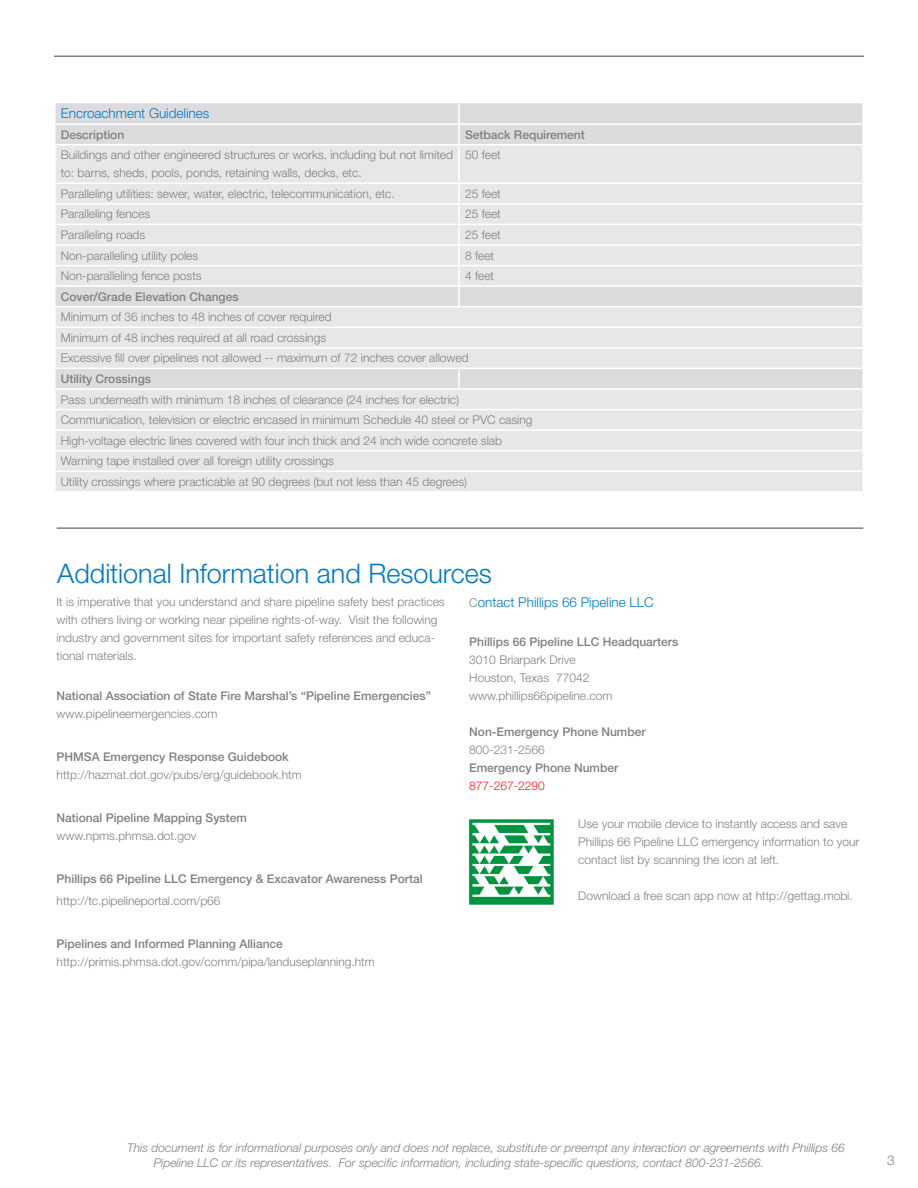
<style>
.page{position:relative;width:918px;height:1188px;background:#fff}
.page>*{position:absolute;margin:0;border:0;box-sizing:border-box;transform-origin:0 0}
.t1{font:300 27px "Helvetica Neue LT Std";color:#0079c2}
.t2{font:300 13.5px "Helvetica Neue LT Std";color:#0079c2}
.t3{font:300 13.5px "Helvetica Neue LT Std";color:#807f83}
.t4{font:300 12px/18px "Helvetica Neue LT Std";color:#808083}
.t5{font:500 12px "Helvetica Neue LT Std";color:#808083}
.t6{font:italic 300 12px/15px "Helvetica Neue LT Std";color:#807f83}
.t7{font:300 12px/18px "Helvetica Neue LT Std";color:#807f83}
.t8{font:300 12px "Helvetica Neue LT Std";color:#ee1d23}
.s1{font-size:12px;color:#808083}
</style>
<div class="page">
<hr style="left:54px;top:56px;width:810px;height:1px;background:#807f83">
<div style="left:56px;top:103px;width:806px;height:41px;background:#dcdcde"></div>
<svg style="left:56px;top:145px;width:806px;height:346px;background:#e5e6e8"></svg>
<hr style="left:54px;top:123px;width:405px;height:2px;background:#fff">
<hr style="left:459px;top:123px;width:405px;height:2px;background:#fff">
<hr style="left:54px;top:368px;width:405px;height:1px;background:#fff">
<hr style="left:459px;top:368px;width:405px;height:1px;background:#fff">
<svg style="left:55px;top:125px;width:1px;height:19px"></svg>
<hr style="left:458px;top:103px;width:2px;height:20px;background:#fff">
<svg style="left:458px;top:125px;width:2px;height:19px"></svg>
<svg style="left:862px;top:125px;width:1px;height:19px"></svg>
<svg style="left:458px;top:369px;width:2px;height:19px"></svg>
<hr style="left:459px;top:285px;width:405px;height:2px;background:#fff">
<hr style="left:458px;top:145px;width:2px;height:38px;background:#fff">
<svg style="left:458px;top:184px;width:2px;height:122px"></svg>
<hr style="left:54px;top:285px;width:405px;height:2px;background:#fff">
<hr style="left:54px;top:183px;width:405px;height:1px;background:#fff">
<hr style="left:459px;top:183px;width:405px;height:1px;background:#fff">
<hr style="left:54px;top:203px;width:405px;height:2px;background:#fff">
<hr style="left:459px;top:203px;width:405px;height:2px;background:#fff">
<hr style="left:54px;top:224px;width:405px;height:1px;background:#fff">
<hr style="left:459px;top:224px;width:405px;height:1px;background:#fff">
<hr style="left:54px;top:244px;width:405px;height:2px;background:#fff">
<svg style="left:55px;top:184px;width:1px;height:122px"></svg>
<hr style="left:459px;top:244px;width:405px;height:2px;background:#fff">
<svg style="left:862px;top:184px;width:1px;height:122px"></svg>
<hr style="left:54px;top:265px;width:405px;height:1px;background:#fff">
<hr style="left:459px;top:265px;width:405px;height:1px;background:#fff">
<hr style="left:54px;top:306px;width:405px;height:1px;background:#fff">
<hr style="left:459px;top:306px;width:405px;height:1px;background:#fff">
<hr style="left:54px;top:327px;width:405px;height:1px;background:#fff">
<hr style="left:459px;top:327px;width:405px;height:1px;background:#fff">
<hr style="left:54px;top:347px;width:405px;height:2px;background:#fff">
<hr style="left:459px;top:347px;width:405px;height:2px;background:#fff">
<hr style="left:54px;top:388px;width:405px;height:2px;background:#fff">
<hr style="left:459px;top:388px;width:405px;height:2px;background:#fff">
<hr style="left:54px;top:409px;width:405px;height:1px;background:#fff">
<hr style="left:459px;top:409px;width:405px;height:1px;background:#fff">
<hr style="left:54px;top:429px;width:405px;height:2px;background:#fff">
<hr style="left:459px;top:429px;width:405px;height:2px;background:#fff">
<hr style="left:54px;top:450px;width:405px;height:1px;background:#fff">
<svg style="left:55px;top:328px;width:1px;height:163px"></svg>
<hr style="left:459px;top:450px;width:405px;height:1px;background:#fff">
<svg style="left:862px;top:328px;width:1px;height:163px"></svg>
<hr style="left:54px;top:470px;width:405px;height:2px;background:#fff">
<hr style="left:459px;top:470px;width:405px;height:2px;background:#fff">
<hr style="left:57px;top:527px;width:806px;height:2px;background:#808083">
<img style="left:469px;top:819px;width:85px;height:86px">
<p class="t2" style="left:61px;top:105px;width:150px">Encroachment Guidelines</p>
<p class="t5" style="left:61px;top:127px;width:65px">Description</p>
<p class="t5" style="left:465px;top:127px;width:121px">Setback Requirement</p>
<p class="t4" style="left:61px;top:146px;width:394px">Buildings and other engineered structures or works, including but not limited to: barns, sheds, pools, ponds, retaining walls, decks, etc.</p>
<p class="t4" style="left:465px;top:146px;width:37px">50 feet</p>
<p class="t4" style="left:61px;top:184px;width:336px">Paralleling utilities: sewer, water, electric, telecommunication, etc.</p>
<p class="t4" style="left:465px;top:184px;width:37px">25 feet</p>
<p class="t4" style="left:61px;top:205px;width:91px">Paralleling fences</p>
<p class="t4" style="left:465px;top:205px;width:37px">25 feet</p>
<p class="t4" style="left:61px;top:225px;width:86px">Paralleling roads</p>
<p class="t4" style="left:465px;top:225px;width:37px">25 feet</p>
<p class="t4" style="left:61px;top:246px;width:139px">Non-paralleling utility poles</p>
<p class="t4" style="left:465px;top:246px;width:31px">8 feet</p>
<p class="t4" style="left:61px;top:267px;width:142px">Non-paralleling fence posts</p>
<p class="t4" style="left:465px;top:267px;width:31px">4 feet</p>
<p class="t5" style="left:61px;top:289px;width:179px">Cover/Grade Elevation Changes</p>
<p class="t4" style="left:61px;top:308px;width:272px">Minimum of 36 inches to 48 inches of cover required</p>
<p class="t4" style="left:61px;top:328px;width:267px">Minimum of 48 inches required at all road crossings</p>
<p class="t4" style="left:61px;top:349px;width:409px">Excessive fill over pipelines not allowed -- maximum of 72 inches cover allowed</p>
<p class="t5" style="left:61px;top:372px;width:92px">Utility Crossings</p>
<p class="t4" style="left:61px;top:390px;width:400px">Pass underneath with minimum 18 inches of clearance (24 inches for electric)</p>
<p class="t4" style="left:61px;top:411px;width:473px">Communication, television or electric encased in minimum Schedule 40 steel or PVC casing</p>
<p class="t4" style="left:61px;top:431px;width:443px">High-voltage electric lines covered with four inch thick and 24 inch wide concrete slab</p>
<p class="t4" style="left:61px;top:452px;width:275px">Warning tape installed over all foreign utility crossings</p>
<p class="t4" style="left:61px;top:472px;width:408px">Utility crossings where practicable at 90 degrees (but not less than 45 degrees)</p>
<p class="t1" style="left:57px;top:557px;width:436px">Additional Information and Resources</p>
<p class="t4" style="left:57px;top:592px;width:390px">It is imperative that you understand and share pipeline safety best practices with others living or working near pipeline rights-of-way. Visit the following industry and government sites for important safety references and educa&shy;tional materials.</p>
<p class="t5" style="left:57px;top:688px;width:376px">National Association of State Fire Marshal’s “Pipeline Emergencies”</p>
<p class="t4" style="left:57px;top:704px;width:162px">www.pipelineemergencies.com</p>
<p class="t5" style="left:57px;top:749px;width:234px">PHMSA Emergency Response Guidebook</p>
<p class="t4" style="left:57px;top:765px;width:247px">http://hazmat.dot.gov/pubs/erg/guidebook.htm</p>
<p class="t5" style="left:57px;top:811px;width:192px">National Pipeline Mapping System</p>
<p class="t4" style="left:57px;top:826px;width:141px">www.npms.phmsa.dot.gov</p>
<p class="t5" style="left:57px;top:872px;width:367px">Phillips 66 Pipeline LLC Emergency &amp; Excavator Awareness Portal</p>
<p class="t4" style="left:57px;top:891px;width:166px">http://tc.pipelineportal.com/p66</p>
<p class="t5" style="left:57px;top:937px;width:228px">Pipelines and Informed Planning Alliance</p>
<p class="t4" style="left:57px;top:952px;width:320px">http://primis.phmsa.dot.gov/comm/pipa/landuseplanning.htm</p>
<p class="t2" style="left:469px;top:594px;width:186px"><span class="s1">C</span>ontact Phillips 66 Pipeline LLC</p>
<p class="t5" style="left:469px;top:635px;width:210px">Phillips 66 Pipeline LLC Headquarters</p>
<p class="t4" style="left:469px;top:651px;width:108px">3010 Briarpark Drive</p>
<p class="t4" style="left:469px;top:669px;width:122px">Houston, Texas 77042</p>
<p class="t4" style="left:469px;top:687px;width:145px">www.phillips66pipeline.com</p>
<p class="t5" style="left:469px;top:725px;width:178px">Non-Emergency Phone Number</p>
<p class="t4" style="left:469px;top:741px;width:77px">800-231-2566</p>
<p class="t5" style="left:469px;top:761px;width:150px">Emergency Phone Number</p>
<p class="t8" style="left:469px;top:778px;width:77px">877-267-2290</p>
<p class="t7" style="left:578px;top:815px;width:282px">Use your mobile device to instantly access and save<br>Phillips 66 Pipeline LLC emergency information to your contact list by scanning the icon at left.</p>
<p class="t7" style="left:578px;top:887px;width:276px">Download a free scan app now at http://gettag.mobi.</p>
<p class="t6" style="left:154px;top:1140px;width:693px;text-indent:-27px">This document is for informational purposes only and does not replace, substitute or preempt any interaction or agreements with Phillips 66<br>Pipeline LLC or its representatives. For specific information, including state-specific questions, contact 800-231-2566.</p>
<p class="t3" style="left:887px;top:1152px;width:9px">3</p>
</div>
